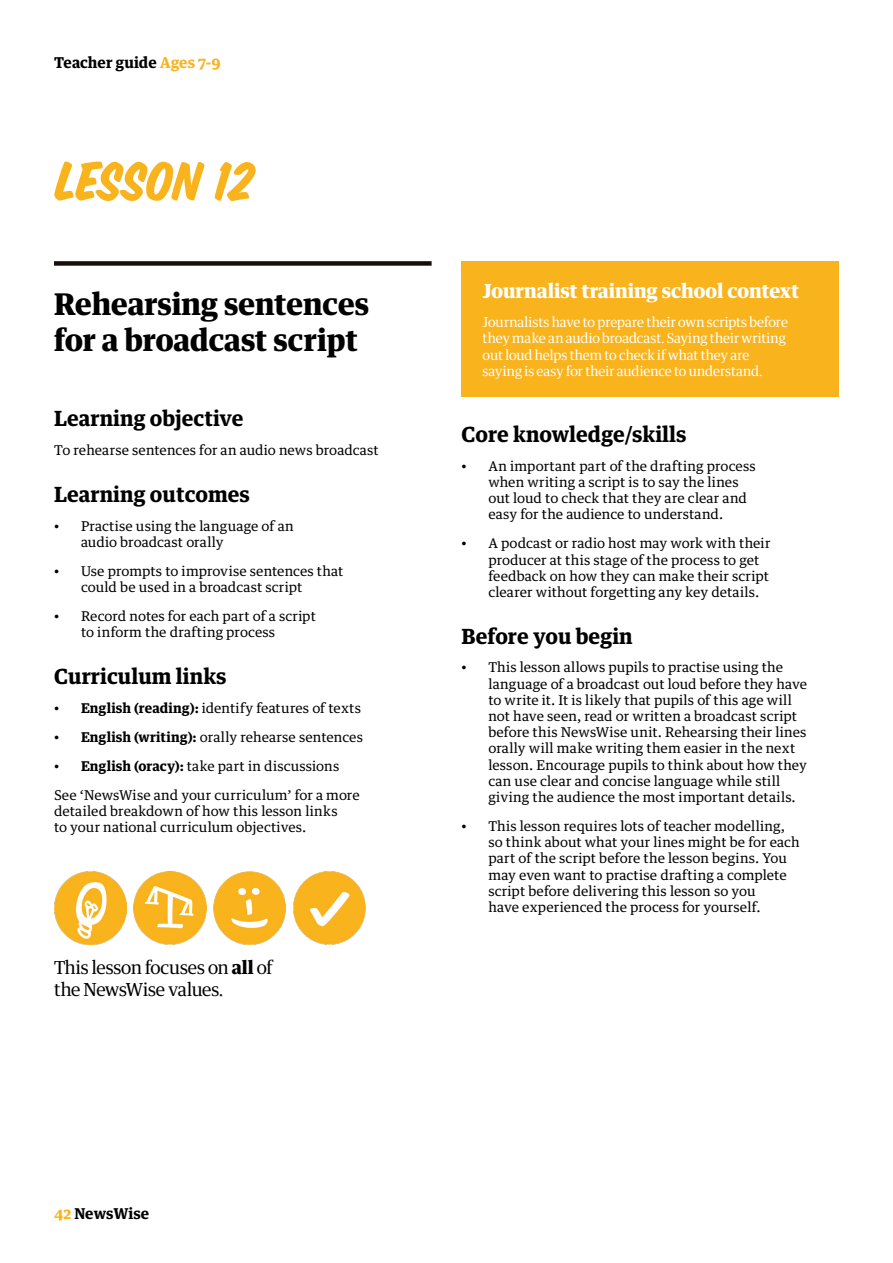
<style>
.page{position:relative;width:893px;height:1263px;background:#fff}
.page>*{position:absolute;margin:0;border:0;box-sizing:border-box;transform-origin:0 0}
.Black_title_H2{font:60px "House Slant";letter-spacing:-.015em;color:#f9b31d}
.Black_title_H2-2{font:700 30px/36px "GH Guardian Headline";color:#000}
.Black_title_H3{font:700 21px "TE32 Text Egyptian";color:#000}
.Body{font:700 21px "TE32 Text Egyptian";color:#000}
.Journalist_training_school_context_title{font:700 19.5px "GH Guardian Headline";color:#fff}
.Body-2{font:18px/21.6px "GH Guardian Headline";letter-spacing:-.005em;color:#000}
.t1{font:700 15px "TE32 Text Egyptian";color:#000}
.Body-3{font:13.5px/16.2px "TE32 Text Egyptian";letter-spacing:.01em;color:#000}
.Journalist_body{font:13.5px/16.2px "GH Guardian Headline";color:#fff}
.s1{color:#f9b31d}
.s2{font-weight:700}
</style>
<div class="page">
<div style="left:54px;top:261px;width:378px;height:5px;background:#160f0e"></div>
<div style="left:461px;top:261px;width:378px;height:136px;background:#f9b31d"></div>
<img style="left:54px;top:872px;width:73px;height:72px">
<img style="left:134px;top:872px;width:72px;height:72px">
<img style="left:213px;top:872px;width:73px;height:72px">
<img style="left:293px;top:872px;width:73px;height:72px">
<p class="t1" style="left:54px;top:53px;width:168px">Teacher guide <span class="s1">Ages 7-9</span></p>
<h2 class="Black_title_H2" style="left:56px;top:144px;width:199px">LESSON 12</h2>
<h2 class="Black_title_H2-2" style="left:54px;top:282px;width:317px">Rehearsing sentences for a broadcast script</h2>
<h3 class="Black_title_H3" style="left:54px;top:405px;width:191px">Learning objective</h3>
<p class="Body-3" style="left:54px;top:442px;width:326px">To rehearse sentences for an audio news broadcast</p>
<h3 class="Black_title_H3" style="left:54px;top:481px;width:197px">Learning outcomes</h3>
<p class="Body-3" style="left:54px;top:517px;width:7px">ñ</p>
<p class="Body-3" style="left:81px;top:517px;width:214px">Practise using the language of an audio broadcast orally</p>
<p class="Body-3" style="left:54px;top:563px;width:7px">ñ</p>
<p class="Body-3" style="left:81px;top:563px;width:264px">Use prompts to improvise sentences that could be used in a broadcast script</p>
<p class="Body-3" style="left:54px;top:608px;width:7px">ñ</p>
<p class="Body-3" style="left:81px;top:608px;width:236px">Record notes for each part of a script to inform the drafting process</p>
<h3 class="Black_title_H3" style="left:54px;top:663px;width:174px">Curriculum links</h3>
<p class="Body-3" style="left:54px;top:699px;width:7px">ñ</p>
<p class="Body-3" style="left:81px;top:699px;width:282px"><span class="s2">English (reading):</span> identify features of texts</p>
<p class="Body-3" style="left:54px;top:728px;width:7px">ñ</p>
<p class="Body-3" style="left:81px;top:728px;width:283px"><span class="s2">English (writing):</span> orally rehearse sentences</p>
<p class="Body-3" style="left:54px;top:757px;width:7px">ñ</p>
<p class="Body-3" style="left:81px;top:757px;width:260px"><span class="s2">English (oracy):</span> take part in discussions</p>
<p class="Body-3" style="left:54px;top:786px;width:307px">See ‘NewsWise and your curriculum’ for a more detailed breakdown of how this lesson links<br>to your national curriculum objectives.</p>
<p class="Body-2" style="left:54px;top:955px;width:220px">This lesson focuses on <span class="s2">all</span> of the NewsWise values.</p>
<p class="Journalist_training_school_context_title" style="left:483px;top:274px;width:318px">Journalist training school context</p>
<p class="Journalist_body" style="left:483px;top:313px;width:307px">Journalists have to prepare their own scripts before they make an audio broadcast. Saying their writing out loud helps them to check if what they are saying is easy for their audience to understand.</p>
<p class="Body" style="left:461px;top:421px;width:227px">Core knowledge/skills</p>
<p class="Body-3" style="left:461px;top:458px;width:7px">ñ</p>
<p class="Body-3" style="left:488px;top:458px;width:269px">An important part of the drafting process when writing a script is to say the lines out loud to check that they are clear and easy for the audience to understand.</p>
<p class="Body-3" style="left:461px;top:535px;width:7px">ñ</p>
<p class="Body-3" style="left:488px;top:535px;width:284px">A podcast or radio host may work with their producer at this stage of the process to get feedback on how they can make their script clearer without forgetting any key details.</p>
<h3 class="Black_title_H3" style="left:461px;top:623px;width:173px">Before you begin</h3>
<p class="Body-3" style="left:461px;top:659px;width:7px">ñ</p>
<p class="Body-3" style="left:488px;top:659px;width:320px">This lesson allows pupils to practise using the language of a broadcast out loud before they have to write it. It is likely that pupils of this age will not have seen, read or written a broadcast script before this NewsWise unit. Rehearsing their lines orally will make writing them easier in the next lesson. Encourage pupils to think about how they can use clear and concise language while still giving the audience the most important details.</p>
<p class="Body-3" style="left:461px;top:818px;width:7px">ñ</p>
<p class="Body-3" style="left:488px;top:818px;width:313px">This lesson requires lots of teacher modelling, so think about what your lines might be for each part of the script before the lesson begins. You may even want to practise drafting a complete script before delivering this lesson so you<br>have experienced the process for yourself.</p>
<p class="t1" style="left:54px;top:1204px;width:97px"><span class="s1">42</span> NewsWise</p>
</div>
